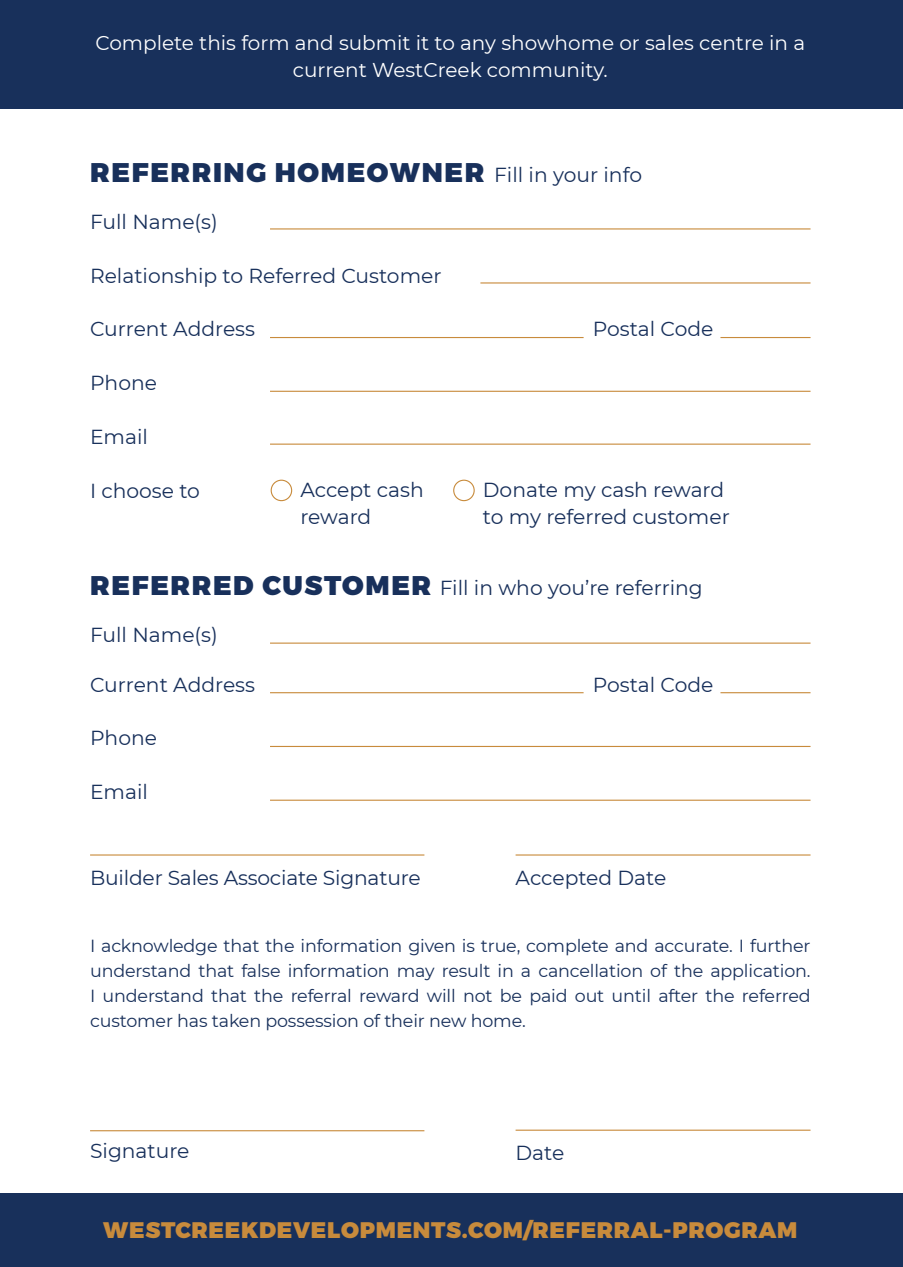
<style>
.page{position:relative;width:903px;height:1267px;background:#fff}
.page>*{position:absolute;margin:0;border:0;box-sizing:border-box;transform-origin:0 0}
.t1{font:900 27px "Montserrat";letter-spacing:.06em;color:#18305b}
.t2{font:900 22.5px "Montserrat";letter-spacing:.03em;color:#c88b3c}
.t3{font:20.25px/27px "Montserrat";color:#18305b}
.t4{font:20px/27.5px "Montserrat";color:#fff;text-align:center}
.t5{font:17.5px/25px "Montserrat";letter-spacing:-.01em;color:#18305b;text-align:justify}
.s1{font-weight:400;font-size:20.25px}
.s2{font-weight:900;font-size:27px}
</style>
<div class="page">
<div style="left:0;top:0;width:902px;height:109px;background:#18305b"></div>
<div style="left:0;top:1192px;width:902px;height:74px;background:#18305b"></div>
<hr style="left:90px;top:1130px;width:334px;height:1px;background:#c88b3c">
<hr style="left:515px;top:1129px;width:295px;height:1px;background:#c88b3c">
<hr style="left:270px;top:228px;width:540px;height:1px;background:#c88b3c">
<hr style="left:480px;top:282px;width:330px;height:1px;background:#c88b3c">
<hr style="left:270px;top:391px;width:540px;height:1px;background:#c88b3c">
<hr style="left:270px;top:443px;width:540px;height:2px;background:#c88b3c">
<div style="left:270px;top:479px;width:22px;height:22px;border:1px solid #c88b3c;border-radius:50%"></div>
<div style="left:453px;top:479px;width:21px;height:22px;border:1px solid #c88b3c;border-radius:50%"></div>
<hr style="left:720px;top:337px;width:90px;height:1px;background:#c88b3c">
<hr style="left:270px;top:337px;width:313px;height:1px;background:#c88b3c">
<hr style="left:270px;top:642px;width:540px;height:1px;background:#c88b3c">
<hr style="left:270px;top:746px;width:540px;height:1px;background:#c88b3c">
<hr style="left:270px;top:799px;width:540px;height:1px;background:#c88b3c">
<hr style="left:90px;top:854px;width:334px;height:1px;background:#c88b3c">
<hr style="left:515px;top:854px;width:295px;height:1px;background:#c88b3c">
<hr style="left:720px;top:692px;width:90px;height:1px;background:#c88b3c">
<hr style="left:270px;top:692px;width:313px;height:1px;background:#c88b3c">
<p class="t4" style="left:95px;top:28px;width:711px">Complete this form and submit it to any showhome or sales centre in a current WestCreek community.</p>
<h1 class="t1" style="left:90px;top:155px;width:553px">REFERRING HOMEOWNER <span class="s1">Fill in your info</span></h1>
<p class="t3" style="left:90px;top:207px;width:129px">Full Name(s)</p>
<p class="t3" style="left:90px;top:261px;width:353px">Relationship to Referred Customer</p>
<p class="t3" style="left:90px;top:315px;width:166px">Current Address</p>
<p class="t3" style="left:592px;top:315px;width:122px">Postal Code</p>
<p class="t3" style="left:90px;top:369px;width:68px">Phone</p>
<p class="t3" style="left:90px;top:422px;width:59px">Email</p>
<p class="t3" style="left:90px;top:476px;width:111px">I choose to</p>
<p class="t3" style="left:300px;top:475px;width:125px">Accept cash reward</p>
<p class="t3" style="left:483px;top:475px;width:248px">Donate my cash reward to my referred customer</p>
<p class="t3" style="left:90px;top:573px;width:614px"><span class="s2">REFERRED CUSTOMER</span> Fill in who you’re referring</p>
<p class="t3" style="left:90px;top:621px;width:129px">Full Name(s)</p>
<p class="t3" style="left:90px;top:670px;width:166px">Current Address</p>
<p class="t3" style="left:592px;top:670px;width:122px">Postal Code</p>
<p class="t3" style="left:90px;top:724px;width:68px">Phone</p>
<p class="t3" style="left:90px;top:777px;width:59px">Email</p>
<p class="t3" style="left:90px;top:863px;width:332px">Builder Sales Associate Signature</p>
<p class="t3" style="left:515px;top:863px;width:152px">Accepted Date</p>
<p class="t5" style="left:90px;top:932px;width:722px">I acknowledge that the information given is true, complete and accurate. I further understand that false information may result in a cancellation of the application.<br>I understand that the referral reward will not be paid out until after the referred customer has taken possession of their new home.</p>
<p class="t3" style="left:90px;top:1136px;width:101px">Signature</p>
<p class="t3" style="left:515px;top:1138px;width:50px">Date</p>
<p class="t2" style="left:103px;top:1215px;width:695px">WESTCREEKDEVELOPMENTS.COM/REFERRAL-PROGRAM</p>
</div>
